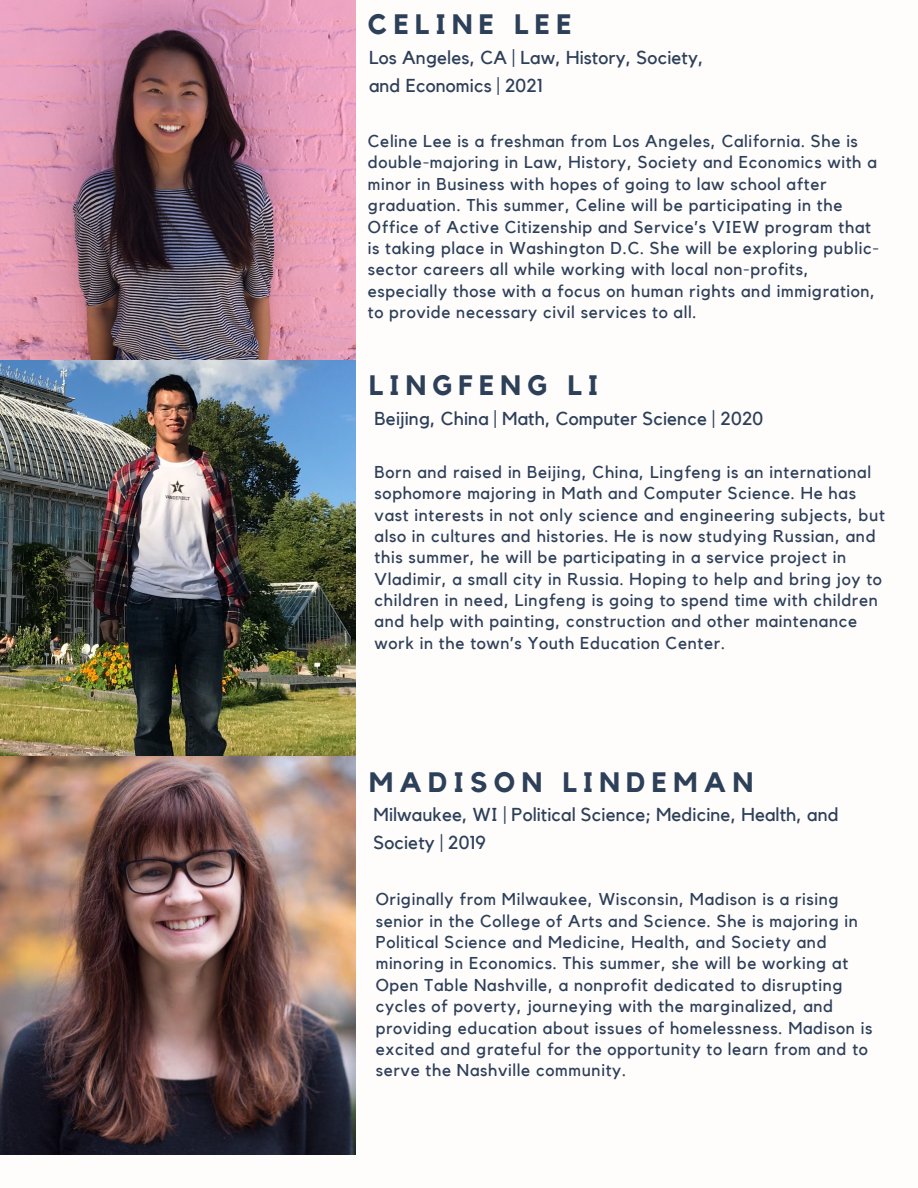
<style>
.page{position:relative;width:918px;height:1188px;background:#fff}
.page>*{position:absolute;margin:0;border:0;box-sizing:border-box;transform-origin:0 0}
.t1{font:700 28.05px "Kollektif";letter-spacing:.23em;color:#2d4059}
.t2{font:18.75px/28.2px "Kollektif";letter-spacing:.01em;color:#2d4059}
.t3{font:17.1px/21.3px "Kollektif";letter-spacing:.04em;color:#2d4059}
</style>
<div class="page">
<img style="left:0;top:0;width:356px;height:1154px">
<h1 class="t1" style="left:368px;top:11px;width:205px">CELINE LEE</h1>
<p class="t2" style="left:369px;top:44px;width:336px">Los Angeles, CA | Law, History, Society, and Economics | 2021</p>
<p class="t3" style="left:368px;top:131px;width:513px">Celine Lee is a freshman from Los Angeles, California. She is double-majoring in Law, History, Society and Economics with a minor in Business with hopes of going to law school after graduation. This summer, Celine will be participating in the Office of Active Citizenship and Service’s VIEW program that is taking place in Washington D.C. She will be exploring public&shy;sector careers all while working with local non-profits, especially those with a focus on human rights and immigration, to provide necessary civil services to all.</p>
<h1 class="t1" style="left:369px;top:372px;width:230px">LINGFENG LI</h1>
<p class="t2" style="left:375px;top:405px;width:390px">Beijing, China | Math, Computer Science | 2020</p>
<p class="t3" style="left:375px;top:462px;width:512px">Born and raised in Beijing, China, Lingfeng is an international sophomore majoring in Math and Computer Science. He has vast interests in not only science and engineering subjects, but also in cultures and histories. He is now studying Russian, and this summer, he will be participating in a service project in Vladimir, a small city in Russia. Hoping to help and bring joy to children in need, Lingfeng is going to spend time with children and help with painting, construction and other maintenance work in the town’s Youth Education Center.</p>
<h1 class="t1" style="left:369px;top:770px;width:386px">MADISON LINDEMAN</h1>
<p class="t2" style="left:374px;top:801px;width:467px">Milwaukee, WI | Political Science; Medicine, Health, and<br>Society | 2019</p>
<p class="t3" style="left:376px;top:889px;width:498px">Originally from Milwaukee, Wisconsin, Madison is a rising senior in the College of Arts and Science. She is majoring in Political Science and Medicine, Health, and Society and minoring in Economics. This summer, she will be working at Open Table Nashville, a nonprofit dedicated to disrupting cycles of poverty, journeying with the marginalized, and providing education about issues of homelessness. Madison is excited and grateful for the opportunity to learn from and to serve the Nashville community.</p>
</div>
